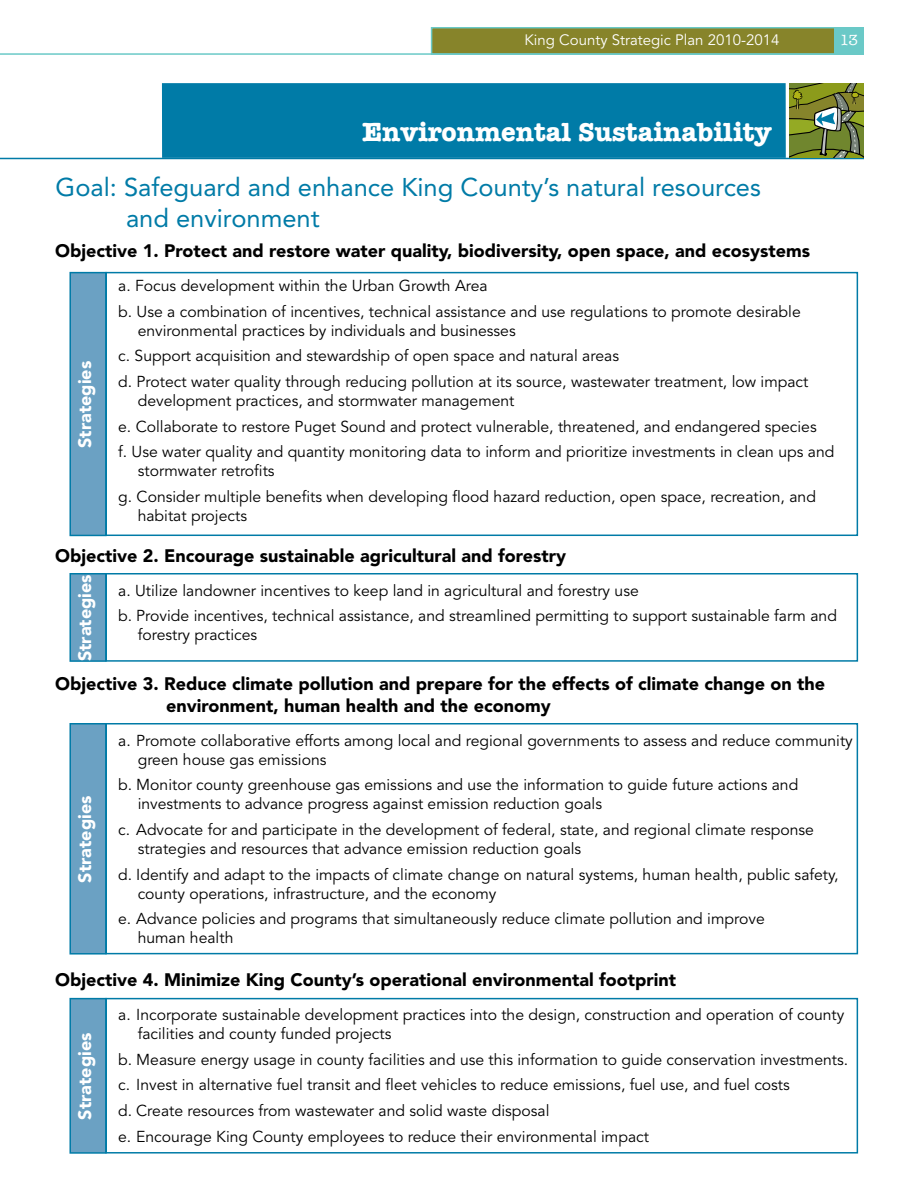
<style>
.page{position:relative;width:918px;height:1188px;background:#fff}
.page>*{position:absolute;margin:0;border:0;box-sizing:border-box;transform-origin:0 0}
.t1{font:700 27px "American Typewriter";color:#fff}
.t2{font:25.5px/30.6px "Avenir LT Std";color:#007ba7}
.t3{font:900 18px/21.6px "Avenir LT Std";color:#000}
.t4{font:900 18px "Avenir LT Std";color:#fff}
.t5{font:15.75px/25.7px "Avenir LT Std";color:#000}
.t6{font:15px "Avenir LT Std";color:#fff}
.t7{font:15px "American Typewriter";color:#fff}
</style>
<div class="page">
<div style="left:431px;top:27px;width:434px;height:28px;background:#87842a;border:2px solid #6ac9c7"></div>
<hr style="left:0;top:53px;width:864px;height:2px;background:#6ac9c7">
<div style="left:835px;top:26px;width:29px;height:29px;background:#6ac9c7"></div>
<hr style="left:0;top:158px;width:864px;height:1px;background:#007ba7">
<div style="left:162px;top:83px;width:624px;height:75px;background:#007ba7"></div>
<svg style="left:789px;top:83px;width:75px;height:75px;background:#758339"></svg>
<div style="left:69px;top:272px;width:38px;height:264px;background:#6ba1c3;border:2px solid #007ba7"></div>
<div style="left:105px;top:272px;width:753px;height:264px;border:2px solid #007ba7"></div>
<div style="left:69px;top:573px;width:38px;height:89px;background:#6ba1c3;border:2px solid #007ba7"></div>
<div style="left:105px;top:573px;width:753px;height:89px;border:2px solid #007ba7"></div>
<div style="left:69px;top:998px;width:38px;height:156px;background:#6ba1c3;border:2px solid #007ba7"></div>
<div style="left:105px;top:998px;width:753px;height:156px;border:2px solid #007ba7"></div>
<div style="left:69px;top:723px;width:38px;height:232px;background:#6ba1c3;border:2px solid #007ba7"></div>
<div style="left:105px;top:723px;width:753px;height:231px;border:2px solid #007ba7"></div>
<div style="left:864px;top:0;width:54px;height:1188px;background:#fff"></div>
<div style="left:0;top:0;width:918px;height:27px;background:#fff"></div>
<p class="t6" style="left:525px;top:31px;width:257px">King County Strategic Plan 2010-2014</p>
<p class="t7" style="left:840px;top:29px;width:20px">13</p>
<h1 class="t1" style="left:362px;top:108px;width:411px">Environmental Sustainability</h1>
<h2 class="t2" style="left:126px;top:172px;width:637px;text-indent:-71px">Goal: Safeguard and enhance King County’s natural resources and environment</h2>
<p class="t3" style="left:55px;top:240px;width:756px">Objective 1. Protect and restore water quality, biodiversity, open space, and ecosystems</p>
<p class="t5" style="left:118px;top:273px;width:684px">a. Focus development within the Urban Growth Area<br>b. Use a combination of incentives, technical assistance and use regulations to promote desirable</p>
<p class="t5" style="left:118px;top:318px;width:692px;text-indent:19px">environmental practices by individuals and businesses<br>c. Support acquisition and stewardship of open space and natural areas<br>d. Protect water quality through reducing pollution at its source, wastewater treatment, low impact</p>
<p class="t5" style="left:118px;top:388px;width:718px;text-indent:19px">development practices, and stormwater management<br>e. Collaborate to restore Puget Sound and protect vulnerable, threatened, and endangered species<br>f. Use water quality and quantity monitoring data to inform and prioritize investments in clean ups and</p>
<p class="t5" style="left:118px;top:458px;width:699px;text-indent:19px">stormwater retrofits<br>g. Consider multiple benefits when developing flood hazard reduction, open space, recreation, and</p>
<p class="t5" style="left:138px;top:503px;width:111px">habitat projects</p>
<p class="t3" style="left:55px;top:545px;width:512px">Objective 2. Encourage sustainable agricultural and forestry</p>
<p class="t5" style="left:118px;top:578px;width:720px">a. Utilize landowner incentives to keep land in agricultural and forestry use<br>b. Provide incentives, technical assistance, and streamlined permitting to support sustainable farm and</p>
<p class="t5" style="left:138px;top:623px;width:121px">forestry practices</p>
<p class="t3" style="left:166px;top:673px;width:660px;text-indent:-111px">Objective 3. Reduce climate pollution and prepare for the effects of climate change on the environment, human health and the economy</p>
<p class="t5" style="left:138px;top:732px;width:717px;line-height:18.9px;text-indent:-19px">a. Promote collaborative efforts among local and regional governments to assess and reduce community green house gas emissions</p>
<p class="t5" style="left:138px;top:776px;width:662px;line-height:18.9px;text-indent:-19px">b. Monitor county greenhouse gas emissions and use the information to guide future actions and investments to advance progress against emission reduction goals</p>
<p class="t5" style="left:138px;top:821px;width:678px;line-height:18.9px;text-indent:-19px">c. Advocate for and participate in the development of federal, state, and regional climate response strategies and resources that advance emission reduction goals</p>
<p class="t5" style="left:138px;top:865px;width:702px;line-height:18.9px;text-indent:-19px">d. Identify and adapt to the impacts of climate change on natural systems, human health, public safety, county operations, infrastructure, and the economy</p>
<p class="t5" style="left:138px;top:910px;width:629px;line-height:18.9px;text-indent:-19px">e. Advance policies and programs that simultaneously reduce climate pollution and improve human health</p>
<p class="t3" style="left:55px;top:969px;width:622px">Objective 4. Minimize King County’s operational environmental footprint</p>
<p class="t5" style="left:138px;top:1006px;width:708px;line-height:18.9px;text-indent:-19px">a. Incorporate sustainable development practices into the design, construction and operation of county facilities and county funded projects</p>
<p class="t5" style="left:118px;top:1047px;width:731px">b. Measure energy usage in county facilities and use this information to guide conservation investments. c. Invest in alternative fuel transit and fleet vehicles to reduce emissions, fuel use, and fuel costs<br>d. Create resources from wastewater and solid waste disposal<br>e. Encourage King County employees to reduce their environmental impact</p>
<p class="t4" style="left:74px;top:448px;width:88px;rotate:-90deg">Strategies</p>
<p class="t4" style="left:74px;top:661px;width:88px;rotate:-90deg">Strategies</p>
<p class="t4" style="left:74px;top:883px;width:88px;rotate:-90deg">Strategies</p>
<p class="t4" style="left:74px;top:1120px;width:88px;rotate:-90deg">Strategies</p>
</div>
